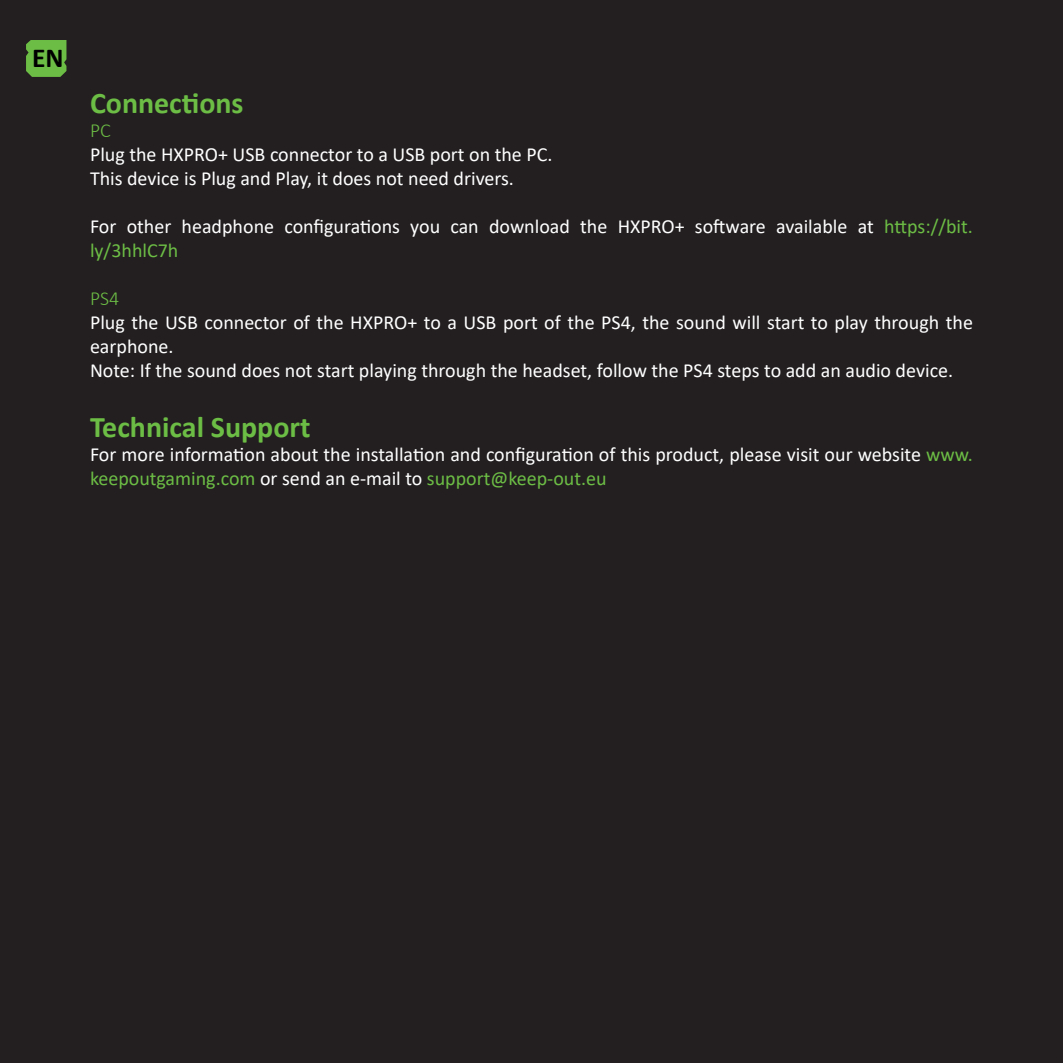
<style>
.page{position:relative;width:1063px;height:1063px;background:#231f20}
.page>*{position:absolute;margin:0;border:0;box-sizing:border-box;transform-origin:0 0}
.t1{font:700 30px "Calibri";color:#6cbd45}
.t2{font:700 27.5px "Calibri";color:#000}
.t3{font:20px/24px "Calibri";color:#fff}
.t4{font:300 20px "Calibri";color:#6cbd45}
.s1{color:#6cbd45}
</style>
<div class="page">
<svg style="left:26px;top:40px;width:40px;height:37px"></svg>
<h2 class="t2" style="left:32px;top:38px;width:33px">EN</h2>
<p class="t1" style="left:90px;top:81px;width:155px">Connections</p>
<p class="t4" style="left:90px;top:117px;width:22px">PC</p>
<p class="t3" style="left:90px;top:141px;width:464px">Plug the HXPRO+ USB connector to a USB port on the PC.</p>
<p class="t3" style="left:90px;top:165px;width:426px">This device is Plug and Play, it does not need drivers.</p>
<p class="t3" style="left:90px;top:213px;width:884px">For other headphone configurations you can download the HXPRO+ software available at <span class="s1">https://bit. ly/3hhlC7h</span></p>
<p class="t4" style="left:90px;top:285px;width:31px">PS4</p>
<p class="t3" style="left:90px;top:309px;width:884px">Plug the USB connector of the HXPRO+ to a USB port of the PS4, the sound will start to play through the earphone.</p>
<p class="t3" style="left:90px;top:357px;width:865px">Note: If the sound does not start playing through the headset, follow the PS4 steps to add an audio device.</p>
<p class="t1" style="left:90px;top:405px;width:222px">Technical Support</p>
<p class="t3" style="left:90px;top:441px;width:884px">For more information about the installation and configuration of this product, please visit our website <span class="s1">www. keepoutgaming.com</span> or send an e-mail to <span class="s1">support@keep-out.eu</span></p>
</div>
